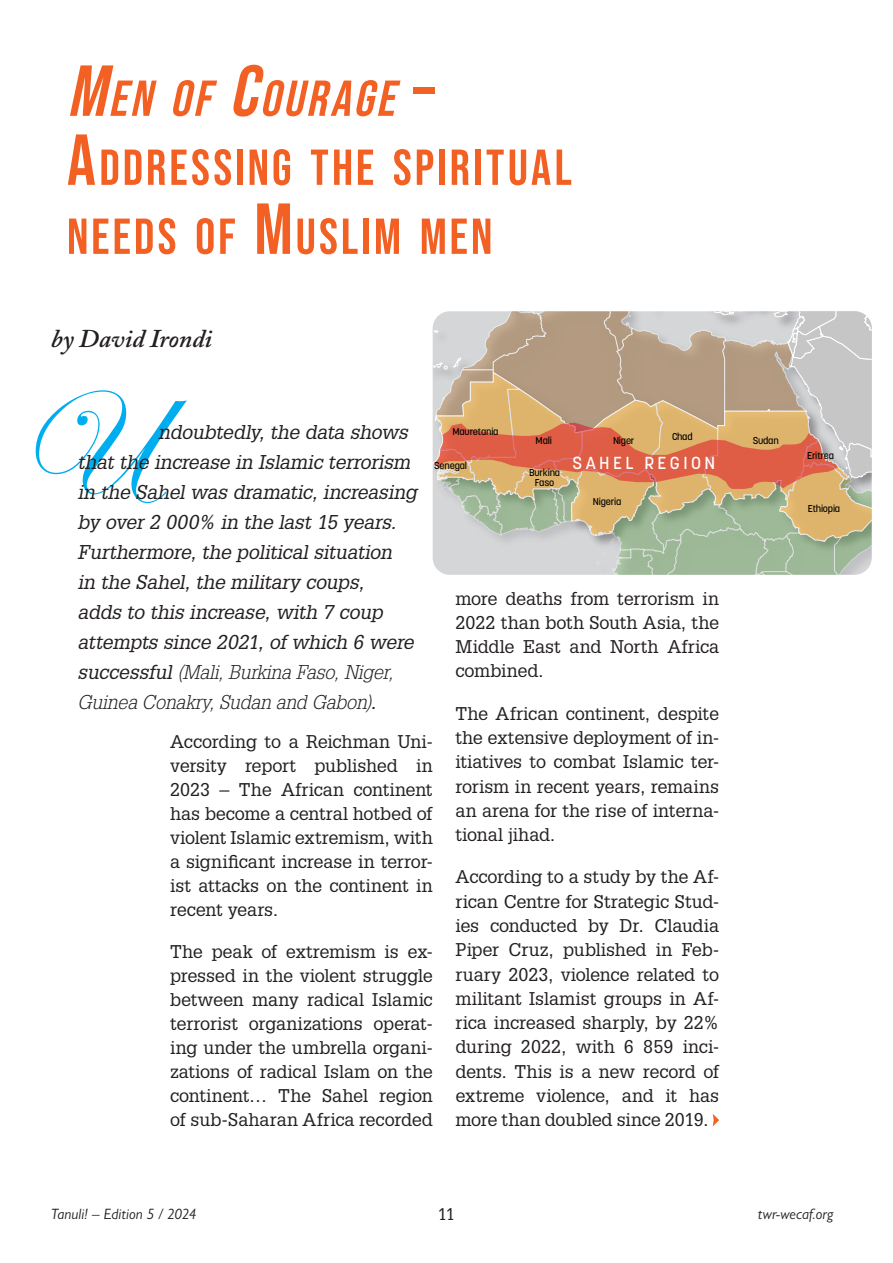
<style>
.page{position:relative;width:893px;height:1263px;background:#fff}
.page>*{position:absolute;margin:0;border:0;box-sizing:border-box;transform-origin:0 0}
.t1{font:150px "Edwardian Script ITC";color:#00aeef}
.t2{font:50.4px/69px "Bebas Neue";letter-spacing:.06em;color:#f26024}
.t3{font:italic 600 25.5px "Adobe Caslon Pro";color:#231f20}
.t4{font:italic 19.5px/30px "Glypha LT Std";letter-spacing:-.01em;color:#231f20}
.t5{font:18px/24.3px "Glypha LT Std";letter-spacing:-.005em;color:#231f20;text-align:justify}
.t6{font:500 17.25px "Korolev";letter-spacing:.2em;color:#fff}
.t7{font:16.5px "Glypha LT Std";color:#231f20}
.t8{font:italic 15px "Gill Sans Nova";letter-spacing:.005em;color:#231f20}
.t9{font:500 9.9px/9.9px "Korolev";letter-spacing:-.02em;color:#000;text-align:center}
.s1{font-style:italic;font-size:72px}
.s2{font-style:italic}
.s3{font-size:72px}
.s4{font-weight:300}
</style>
<div class="page">
<svg style="left:433px;top:311px;width:439px;height:264px;background:#c6ad92"></svg>
<svg style="left:713px;top:1114px;width:6px;height:12px"></svg>
<h2 class="t2" style="left:67px;top:63px;width:506px"><span class="s1">M</span><span class="s2">EN OF</span> <span class="s1">C</span><span class="s2">OURAGE</span> <span class="s3">–<br>A</span>DDRESSING THE SPIRITUAL<br>NEEDS OF <span class="s3">M</span>USLIM MEN</h2>
<h3 class="t3" style="left:51px;top:323px;width:162px">by David Irondi</h3>
<h1 class="t1" style="left:14px;top:363px;width:137px">U</h1>
<p class="t4" style="left:78px;top:417px;width:341px;text-indent:81px">ndoubtedly, the data shows that the increase in Islamic terrorism in the Sahel was dramatic, increasing by over 2 000% in the last 15 years.<br>Furthermore, the political situation<br>in the Sahel, the military coups,<br>adds to this increase, with 7 coup attempts since 2021, of which 6 were successful <span class="s4">(Mali, Burkina Faso, Niger, Guinea Conakry, Sudan and Gabon)</span>.</p>
<p class="t5" style="left:170px;top:730px;width:264px">According to a Reichman Uni&shy;versity report published in 2023 – The African continent has become a central hotbed of violent Islamic extremism, with a significant increase in terror&shy;ist attacks on the continent in recent years.</p>
<p class="t5" style="left:170px;top:940px;width:264px">The peak of extremism is ex&shy;pressed in the violent struggle between many radical Islamic terrorist organizations operat&shy;ing under the umbrella organi&shy;zations of radical Islam on the continent… The Sahel region of sub-Saharan Africa recorded</p>
<p class="t9" style="left:452px;top:426px;width:48px">Mauretania</p>
<p class="t9" style="left:434px;top:460px;width:34px">Senegal</p>
<p class="t9" style="left:672px;top:432px;width:22px">Chad</p>
<p class="t6" style="left:572px;top:452px;width:144px">SAHEL REGION</p>
<p class="t9" style="left:536px;top:436px;width:18px">Mali</p>
<p class="t9" style="left:613px;top:436px;width:23px">Niger</p>
<p class="t9" style="left:529px;top:468px;width:33px">Burkina<br>Faso</p>
<p class="t9" style="left:593px;top:496px;width:30px">Nigeria</p>
<p class="t5" style="left:455px;top:586px;width:265px">more deaths from terrorism in 2022 than both South Asia, the Middle East and North Africa combined.</p>
<p class="t5" style="left:455px;top:701px;width:265px">The African continent, despite the extensive deployment of in&shy;itiatives to combat Islamic ter&shy;rorism in recent years, remains an arena for the rise of interna&shy;tional jihad.</p>
<p class="t5" style="left:455px;top:864px;width:265px">According to a study by the Af&shy;rican Centre for Strategic Stud&shy;ies conducted by Dr. Claudia Piper Cruz, published in Feb&shy;ruary 2023, violence related to militant Islamist groups in Af&shy;rica increased sharply, by 22% during 2022, with 6 859 inci&shy;dents. This is a new record of extreme violence, and it has more than doubled since 2019.</p>
<p class="t9" style="left:753px;top:436px;width:28px">Sudan</p>
<p class="t9" style="left:807px;top:451px;width:28px">Eritrea</p>
<p class="t9" style="left:808px;top:503px;width:34px">Ethiopia</p>
<p class="t8" style="left:51px;top:1205px;width:147px">Tanuli! – Edition 5 / 2024</p>
<p class="t7" style="left:438px;top:1204px;width:19px">11</p>
<p class="t8" style="left:758px;top:1205px;width:77px">twr-wecaf.org</p>
</div>
